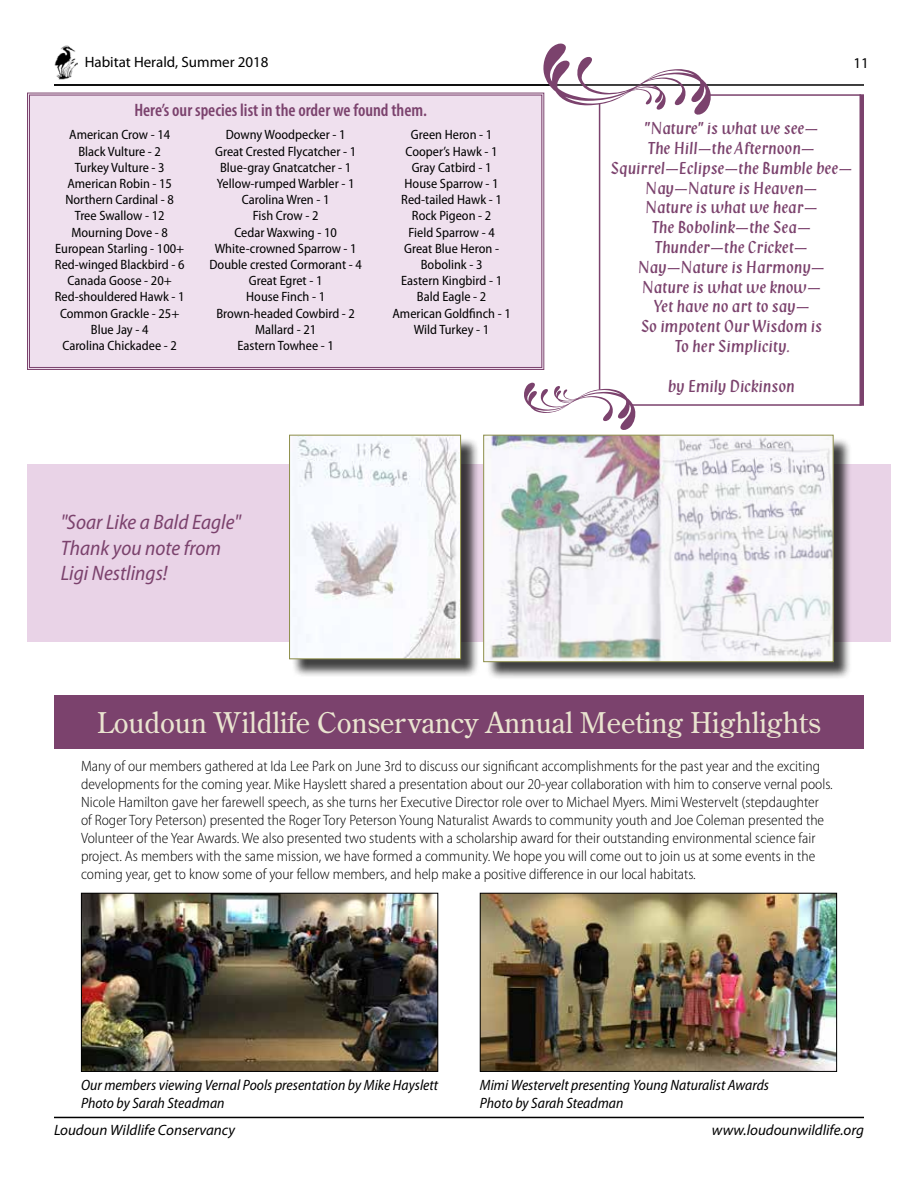
<style>
.page{position:relative;width:918px;height:1188px;background:#fff}
.page>*{position:absolute;margin:0;border:0;box-sizing:border-box;transform-origin:0 0}
.t1{font:28.5px "Century Old Style";color:#eae4d0}
.t2{font:italic semi-condensed 21px/25.2px "Myriad Pro";color:#7b426d}
.t3{font:600 condensed 18px "Myriad Pro";color:#7b426d}
.t4{font:16.5px/19.8px "Klang";color:#7b426d;text-align:center}
.t5{font:300 semi-condensed 15px/18px "Myriad Pro";color:#000}
.t6{font:italic semi-condensed 15px/18px "Myriad Pro";color:#000}
.t7{font:italic 15px "Myriad Pro";color:#000}
.t8{font:15px "Myriad Pro";color:#000}
.t9{font:semi-condensed 13.5px/16.2px "Myriad Pro";color:#000;text-align:center}
</style>
<div class="page">
<img style="left:54px;top:45px;width:24px;height:34px">
<div style="left:27px;top:464px;width:864px;height:178px;background:#e9d3e7"></div>
<div style="left:292px;top:437px;width:188px;height:241px;background:#000;opacity:.75"></div>
<img style="left:291px;top:437px;width:168px;height:220px">
<div style="left:289px;top:435px;width:172px;height:224px;border:1px solid #8d8e49"></div>
<div style="left:27px;top:92px;width:518px;height:278px;background:#efe0ee"></div>
<div style="left:29px;top:95px;width:513px;height:273px;border:1px solid #7b426d"></div>
<div style="left:54px;top:695px;width:810px;height:54px;background:#7b426d"></div>
<img style="left:83px;top:895px;width:353px;height:175px">
<div style="left:81px;top:893px;width:357px;height:179px;border:1px solid #000"></div>
<img style="left:482px;top:895px;width:353px;height:175px">
<div style="left:480px;top:893px;width:357px;height:179px;border:1px solid #000"></div>
<div style="left:486px;top:437px;width:366px;height:244px;background:#000;opacity:.75"></div>
<img style="left:485px;top:437px;width:346px;height:223px">
<div style="left:483px;top:435px;width:350px;height:227px;border:1px solid #8d8e49"></div>
<hr style="left:54px;top:1117px;width:810px;height:1px;background:#000">
<hr style="left:54px;top:84px;width:810px;height:2px;background:#000">
<svg style="left:542px;top:43px;width:170px;height:73px"></svg>
<svg style="left:524px;top:382px;width:112px;height:48px"></svg>
<hr style="left:599px;top:104px;width:1px;height:286px;background:#7b426d">
<hr style="left:710px;top:94px;width:151px;height:2px;background:#7b426d">
<hr style="left:860px;top:94px;width:4px;height:312px;background:#7b426d">
<hr style="left:632px;top:404px;width:230px;height:2px;background:#7b426d">
<p class="t8" style="left:85px;top:52px;width:185px">Habitat Herald, Summer 2018</p>
<p class="t8" style="left:854px;top:54px;width:17px">11</p>
<p class="t3" style="left:134px;top:99px;width:294px">Here’s our species list in the order we found them.</p>
<p class="t9" style="left:55px;top:127px;width:131px">American Crow - 14<br>Black Vulture - 2<br>Turkey Vulture - 3<br>American Robin - 15<br>Northern Cardinal - 8<br>Tree Swallow - 12<br>Mourning Dove - 8<br>European Starling - 100+<br>Red-winged Blackbird - 6<br>Canada Goose - 20+<br>Red-shouldered Hawk - 1<br>Common Grackle - 25+<br>Blue Jay - 4<br>Carolina Chickadee - 2</p>
<p class="t9" style="left:209px;top:127px;width:154px">Downy Woodpecker - 1<br>Great Crested Flycatcher - 1<br>Blue-gray Gnatcatcher - 1<br>Yellow-rumped Warbler - 1<br>Carolina Wren - 1<br>Fish Crow - 2<br>Cedar Waxwing - 10<br>White-crowned Sparrow - 1<br>Double crested Cormorant - 4<br>Great Egret - 1<br>House Finch - 1<br>Brown-headed Cowbird - 2<br>Mallard - 21<br>Eastern Towhee - 1</p>
<p class="t9" style="left:392px;top:127px;width:120px">Green Heron - 1<br>Cooper’s Hawk - 1<br>Gray Catbird - 1<br>House Sparrow - 1<br>Red-tailed Hawk - 1<br>Rock Pigeon - 2<br>Field Sparrow - 4<br>Great Blue Heron -<br>Bobolink - 3<br>Eastern Kingbird - 1<br>Bald Eagle - 2<br>American Goldfinch - 1<br>Wild Turkey - 1</p>
<h2 class="t2" style="left:61px;top:510px;width:181px">"Soar Like a Bald Eagle"<br>Thank you note from<br>Ligi Nestlings!</h2>
<p class="t4" style="left:611px;top:119px;width:243px">"Nature" is what we see—<br>The Hill—the Afternoon—<br>Squirrel—Eclipse—the Bumble bee—<br>Nay—Nature is Heaven—<br>Nature is what we hear—<br>The Bobolink—the Sea—<br>Thunder—the Cricket—<br>Nay—Nature is Harmony—<br>Nature is what we know—<br>Yet have no art to say—<br>So impotent Our Wisdom is<br>To her Simplicity.</p>
<p class="t4" style="left:668px;top:376px;width:128px">by Emily Dickinson</p>
<h1 class="t1" style="left:97px;top:705px;width:725px">Loudoun Wildlife Conservancy Annual Meeting Highlights</h1>
<p class="t5" style="left:81px;top:757px;width:753px">Many of our members gathered at Ida Lee Park on June 3rd to discuss our significant accomplishments for the past year and the exciting developments for the coming year. Mike Hayslett shared a presentation about our 20-year collaboration with him to conserve vernal pools.<br>Nicole Hamilton gave her farewell speech, as she turns her Executive Director role over to Michael Myers. Mimi Westervelt (stepdaughter of Roger Tory Peterson) presented the Roger Tory Peterson Young Naturalist Awards to community youth and Joe Coleman presented the Volunteer of the Year Awards. We also presented two students with a scholarship award for their outstanding environmental science fair project. As members with the same mission, we have formed a community. We hope you will come out to join us at some events in the coming year, get to know some of your fellow members, and help make a positive difference in our local habitats.</p>
<p class="t6" style="left:81px;top:1076px;width:359px">Our members viewing Vernal Pools presentation by Mike Hayslett<br>Photo by Sarah Steadman</p>
<p class="t6" style="left:480px;top:1076px;width:291px">Mimi Westervelt presenting Young Naturalist Awards<br>Photo by Sarah Steadman</p>
<p class="t7" style="left:54px;top:1121px;width:183px">Loudoun Wildlife Conservancy</p>
<p class="t7" style="left:712px;top:1121px;width:154px">www.loudounwildlife.org</p>
</div>
